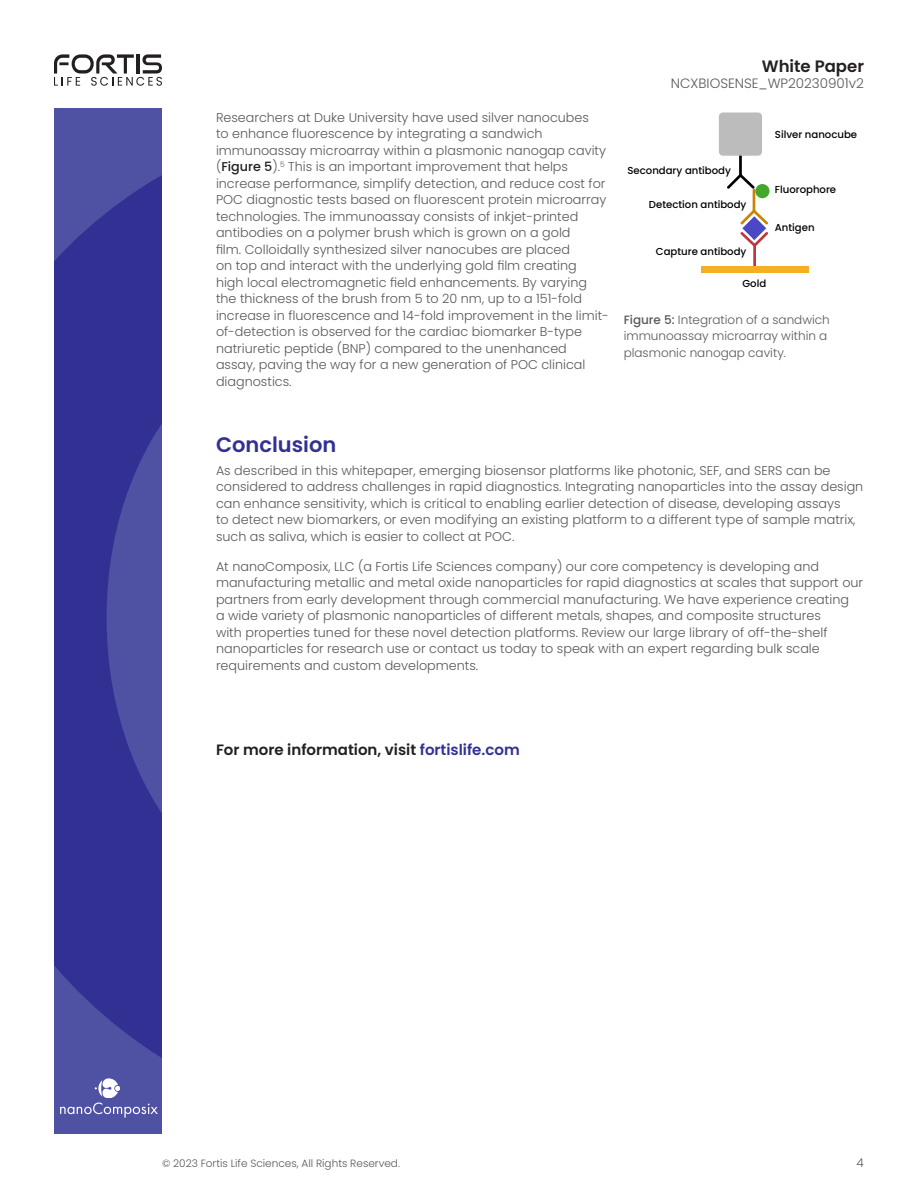
<style>
.page{position:relative;width:918px;height:1188px;background:#fff}
.page>*{position:absolute;margin:0;border:0;box-sizing:border-box;transform-origin:0 0}
.Heading_1___Pair_w__color{font:600 21px "Poppins";color:#323193}
.t1{font:600 16.5px "Poppins";color:#231f20}
.More_information{font:600 15px "Poppins";color:#231f20}
.t2{font:300 13.5px "Poppins";color:#57585a}
.t3{font:300 12.75px/16.5px "Poppins";color:#57585a}
.t4{font:300 12px/16.5px "Poppins";color:#57585a}
.t5{font:300 10.5px "Poppins";color:#57585a}
.t6{font:500 10.2px "Poppins";color:#000}
.s1{font-weight:500;color:#231f20}
.s2{font-weight:500}
.s3{color:#323193}
</style>
<div class="page">
<svg style="left:54px;top:54px;width:108px;height:32px"></svg>
<svg style="left:54px;top:108px;width:108px;height:1024px;background:#3b3b98"></svg>
<svg style="left:60px;top:1078px;width:98px;height:40px;background:#676aaf"></svg>
<hr style="left:753px;top:245px;width:3px;height:21px;background:#bd3742">
<hr style="left:753px;top:190px;width:2px;height:21px;background:#c78500">
<svg style="left:727px;top:175px;width:30px;height:16px"></svg>
<hr style="left:739px;top:154px;width:3px;height:21px;background:#000">
<svg style="left:740px;top:207px;width:28px;height:42px"></svg>
<div style="left:701px;top:266px;width:108px;height:6px;background:#f4af23"></div>
<div style="left:719px;top:112px;width:43px;height:44px;background:#bcbcbc;border-radius:4px"></div>
<div style="left:755px;top:184px;width:14px;height:14px;background:#41a82c;border-radius:50%"></div>
<p class="t3" style="left:216px;top:109px;width:394px">Researchers at Duke University have used silver nanocubes<br>to enhance fluorescence by integrating a sandwich immunoassay microarray within a plasmonic nanogap cavity (<span class="s1">Figure 5</span>).<sup>5</sup> This is an important improvement that helps increase performance, simplify detection, and reduce cost for POC diagnostic tests based on fluorescent protein microarray technologies. The immunoassay consists of inkjet-printed antibodies on a polymer brush which is grown on a gold<br>film. Colloidally synthesized silver nanocubes are placed<br>on top and interact with the underlying gold film creating<br>high local electromagnetic field enhancements. By varying the thickness of the brush from 5 to 20 nm, up to a 151-fold increase in fluorescence and 14-fold improvement in the limit&shy;of-detection is observed for the cardiac biomarker B-type natriuretic peptide (BNP) compared to the unenhanced assay, paving the way for a new generation of POC clinical diagnostics.</p>
<p class="t1" style="left:762px;top:56px;width:104px">White Paper</p>
<p class="t2" style="left:671px;top:76px;width:195px">NCXBIOSENSE_WP20230901v2</p>
<p class="t6" style="left:775px;top:129px;width:84px">Silver nanocube</p>
<p class="t6" style="left:627px;top:164px;width:105px">Secondary antibody</p>
<p class="t6" style="left:649px;top:198px;width:99px">Detection antibody</p>
<p class="t6" style="left:656px;top:245px;width:92px">Capture antibody</p>
<p class="t6" style="left:742px;top:278px;width:25px">Gold</p>
<p class="t6" style="left:775px;top:184px;width:63px">Fluorophore</p>
<p class="t6" style="left:775px;top:222px;width:41px">Antigen</p>
<p class="t4" style="left:624px;top:311px;width:208px"><span class="s2">Figure 5:</span> Integration of a sandwich immunoassay microarray within a plasmonic nanogap cavity.</p>
<p class="Heading_1___Pair_w__color" style="left:216px;top:432px;width:122px">Conclusion</p>
<p class="t3" style="left:216px;top:462px;width:649px">As described in this whitepaper, emerging biosensor platforms like photonic, SEF, and SERS can be considered to address challenges in rapid diagnostics. Integrating nanoparticles into the assay design can enhance sensitivity, which is critical to enabling earlier detection of disease, developing assays<br>to detect new biomarkers, or even modifying an existing platform to a different type of sample matrix, such as saliva, which is easier to collect at POC.</p>
<p class="t3" style="left:216px;top:558px;width:649px">At nanoComposix, LLC (a Fortis Life Sciences company) our core competency is developing and manufacturing metallic and metal oxide nanoparticles for rapid diagnostics at scales that support our partners from early development through commercial manufacturing. We have experience creating<br>a wide variety of plasmonic nanoparticles of different metals, shapes, and composite structures<br>with properties tuned for these novel detection platforms. Review our large library of off-the-shelf nanoparticles for research use or contact us today to speak with an expert regarding bulk scale requirements and custom developments.</p>
<p class="More_information" style="left:216px;top:741px;width:305px">For more information, visit <span class="s3">fortislife.com</span></p>
<p class="t5" style="left:162px;top:1157px;width:239px">© 2023 Fortis Life Sciences, All Rights Reserved.</p>
<p class="t4" style="left:857px;top:1155px;width:9px">4</p>
</div>
